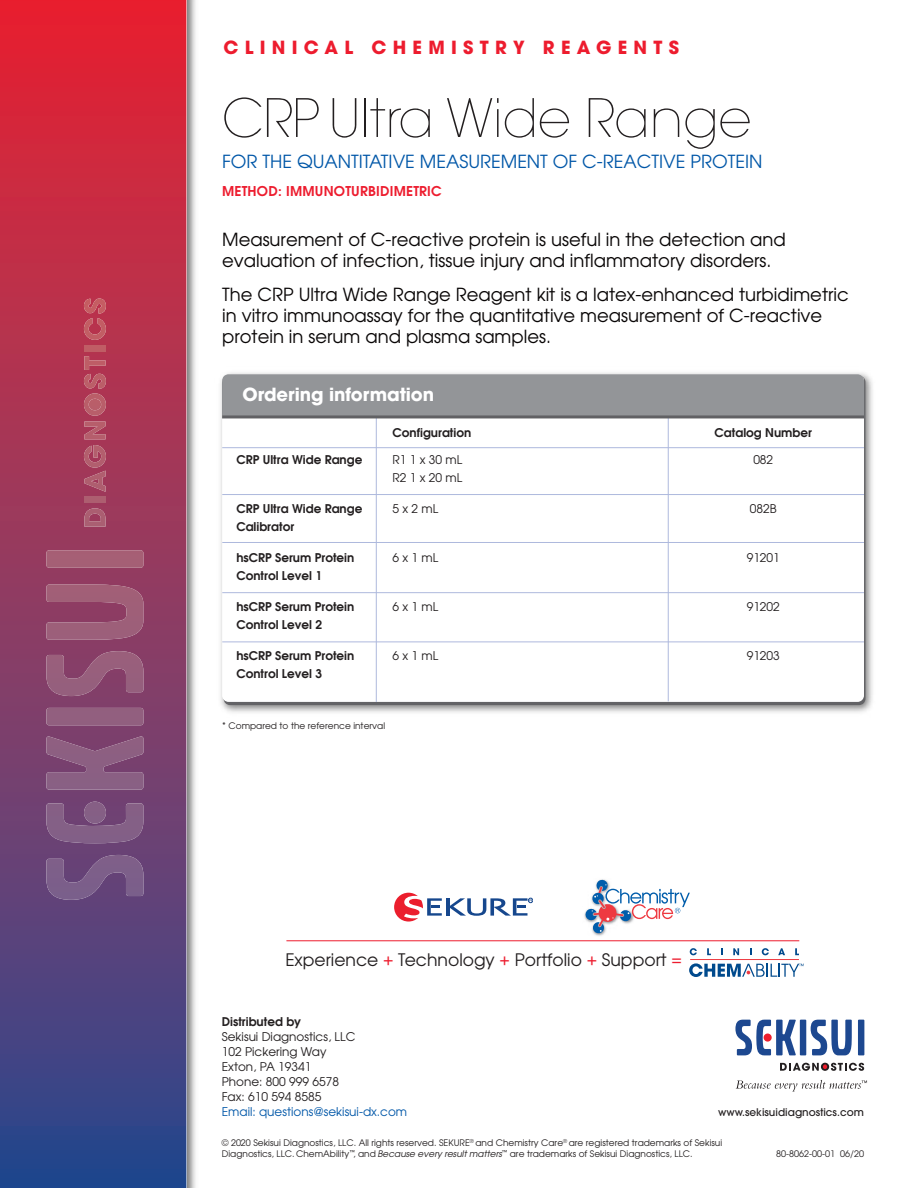
<style>
.page{position:relative;width:918px;height:1188px;background:#fff}
.page>*{position:absolute;margin:0;border:0;box-sizing:border-box;transform-origin:0 0}
.t1{font:200 52.5px "Avant Garde";color:#231f20}
.t2{font:18px/21px "Avant Garde";color:#080505}
.t3{font:18px "Avant Garde";color:#0157a8}
.t4{font:700 18px "Avant Garde";letter-spacing:.35em;color:#ed1c2e}
.t5{font:700 18px "Avant Garde";letter-spacing:-.005em;color:#fff}
.t6{font:17.25px "Avant Garde";color:#231f20}
.t7{font:600 13.5px "Avant Garde";letter-spacing:.015em;color:#ed1c2e}
.t8{font:600 12px "Avant Garde";color:#231f20}
.t9{font:12px "Avant Garde";color:#231f20}
.t10{font:12px "Avant Garde";color:#0157a8}
.t11{font:500 10.5px "Avant Garde";color:#231f20}
.t12{font:9px/11.2px "Avant Garde";color:#231f20}
.s1{color:#ed1c2e}
.s2{font-style:italic}
</style>
<div class="page">
<svg style="left:736px;top:1080px;width:131px;height:11px"></svg>
<div style="left:800px;top:1020px;width:6px;height:35px;background:#1d4890"></div>
<div style="left:858px;top:1020px;width:6px;height:35px;background:#1d4890"></div>
<svg style="left:811px;top:1020px;width:41px;height:35px"></svg>
<svg style="left:735px;top:1020px;width:61px;height:35px"></svg>
<div style="left:764px;top:1034px;width:8px;height:8px;background:#ed1e2d;border-radius:50%"></div>
<svg style="left:780px;top:1063px;width:84px;height:8px"></svg>
<img style="left:220px;top:372px;width:653px;height:341px">
<div style="left:222px;top:374px;width:642px;height:328px;background:#fff;border-radius:6px"></div>
<hr style="left:222px;top:447px;width:642px;height:1px;background:#aeb9dd">
<hr style="left:668px;top:417px;width:1px;height:284px;background:#aeb9dd">
<hr style="left:376px;top:417px;width:1px;height:285px;background:#aeb9dd">
<hr style="left:222px;top:494px;width:642px;height:1px;background:#aeb9dd">
<hr style="left:222px;top:542px;width:642px;height:1px;background:#aeb9dd">
<hr style="left:222px;top:592px;width:642px;height:1px;background:#aeb9dd">
<hr style="left:222px;top:642px;width:642px;height:1px;background:#aeb9dd">
<svg style="left:222px;top:374px;width:642px;height:44px;background:#909295"></svg>
<img style="left:186px;top:0;width:10px;height:1188px">
<svg style="left:0;top:0;width:186px;height:1188px;background:#8e375f"></svg>
<div style="left:46px;top:708px;width:97px;height:17px;background:#925f7f;border-radius:3px"></div>
<div style="left:46px;top:550px;width:97px;height:18px;background:#a65f75;border-radius:3px"></div>
<svg style="left:46px;top:855px;width:97px;height:45px;background:#745483"></svg>
<svg style="left:46px;top:651px;width:97px;height:45px;background:#905375"></svg>
<svg style="left:46px;top:585px;width:97px;height:55px;background:#995472"></svg>
<svg style="left:46px;top:736px;width:97px;height:54px;background:#86577d"></svg>
<svg style="left:46px;top:803px;width:97px;height:40px;background:#7d5680"></svg>
<div style="left:84px;top:802px;width:22px;height:22px;background:#855f85;border-radius:50%"></div>
<svg style="left:84px;top:508px;width:22px;height:19px"></svg>
<div style="left:84px;top:497px;width:22px;height:5px;background:#ad5e70"></div>
<svg style="left:84px;top:445px;width:22px;height:47px"></svg>
<svg style="left:84px;top:422px;width:22px;height:17px"></svg>
<svg style="left:84px;top:356px;width:22px;height:60px"></svg>
<div style="left:84px;top:346px;width:22px;height:5px;background:#c05d65"></div>
<svg style="left:84px;top:299px;width:22px;height:41px"></svg>
<hr style="left:446px;top:898px;width:3px;height:18px;background:#16478d">
<svg style="left:394px;top:893px;width:48px;height:29px"></svg>
<svg style="left:449px;top:898px;width:84px;height:18px"></svg>
<hr style="left:286px;top:940px;width:513px;height:1px;background:#ed1c2e">
<img style="left:584px;top:913px;width:20px;height:23px">
<svg style="left:585px;top:879px;width:105px;height:55px"></svg>
<hr style="left:690px;top:959px;width:109px;height:1px;background:#ee3a41">
<svg style="left:690px;top:948px;width:7px;height:7px"></svg>
<svg style="left:707px;top:948px;width:4px;height:7px"></svg>
<svg style="left:721px;top:948px;width:2px;height:7px"></svg>
<svg style="left:733px;top:948px;width:6px;height:7px"></svg>
<svg style="left:762px;top:948px;width:7px;height:7px"></svg>
<svg style="left:778px;top:948px;width:7px;height:7px"></svg>
<svg style="left:795px;top:948px;width:4px;height:7px"></svg>
<svg style="left:689px;top:963px;width:115px;height:14px"></svg>
<p class="t4" style="left:223px;top:40px;width:457px">CLINICAL CHEMISTRY REAGENTS</p>
<p class="t1" style="left:222px;top:98px;width:531px">CRP Ultra Wide Range</p>
<p class="t3" style="left:222px;top:154px;width:542px">FOR THE QUANTITATIVE MEASUREMENT OF C-REACTIVE PROTEIN</p>
<p class="t7" style="left:222px;top:186px;width:221px">METHOD: IMMUNOTURBIDIMETRIC</p>
<p class="t2" style="left:222px;top:231px;width:565px">Measurement of C-reactive protein is useful in the detection and evaluation of infection, tissue injury and inflammatory disorders.</p>
<p class="t2" style="left:222px;top:286px;width:628px">The CRP Ultra Wide Range Reagent kit is a latex-enhanced turbidimetric in vitro immunoassay for the quantitative measurement of C-reactive protein in serum and plasma samples.</p>
<p class="t5" style="left:242px;top:388px;width:193px">Ordering information</p>
<p class="t8" style="left:393px;top:429px;width:80px">Configuration</p>
<p class="t8" style="left:715px;top:429px;width:99px">Catalog Number</p>
<p class="t8" style="left:236px;top:456px;width:128px">CRP Ultra Wide Range</p>
<p class="t9" style="left:393px;top:456px;width:71px">R1 1 x 30 mL</p>
<p class="t9" style="left:753px;top:456px;width:21px">082</p>
<p class="t9" style="left:393px;top:474px;width:71px">R2 1 x 20 mL</p>
<p class="t8" style="left:236px;top:505px;width:128px">CRP Ultra Wide Range</p>
<p class="t9" style="left:393px;top:505px;width:47px">5 x 2 mL</p>
<p class="t9" style="left:750px;top:505px;width:28px">082B</p>
<p class="t8" style="left:236px;top:523px;width:59px">Calibrator</p>
<p class="t8" style="left:236px;top:554px;width:120px">hsCRP Serum Protein</p>
<p class="t9" style="left:393px;top:554px;width:47px">6 x 1 mL</p>
<p class="t9" style="left:747px;top:554px;width:35px">91201</p>
<p class="t8" style="left:236px;top:572px;width:87px">Control Level 1</p>
<p class="t8" style="left:236px;top:602px;width:120px">hsCRP Serum Protein</p>
<p class="t9" style="left:393px;top:602px;width:47px">6 x 1 mL</p>
<p class="t9" style="left:747px;top:602px;width:35px">91202</p>
<p class="t8" style="left:236px;top:620px;width:87px">Control Level 2</p>
<p class="t8" style="left:236px;top:651px;width:120px">hsCRP Serum Protein</p>
<p class="t9" style="left:393px;top:651px;width:47px">6 x 1 mL</p>
<p class="t9" style="left:747px;top:651px;width:35px">91203</p>
<p class="t8" style="left:236px;top:669px;width:87px">Control Level 3</p>
<p class="t12" style="left:222px;top:721px;width:164px">* Compared to the reference interval</p>
<p class="t6" style="left:285px;top:953px;width:398px">Experience <span class="s1">+</span> Technology <span class="s1">+</span> Portfolio <span class="s1">+</span> Support <span class="s1">=</span></p>
<p class="t8" style="left:222px;top:1017px;width:81px">Distributed by</p>
<p class="t9" style="left:222px;top:1032px;width:135px">Sekisui Diagnostics, LLC</p>
<p class="t9" style="left:222px;top:1047px;width:106px">102 Pickering Way</p>
<p class="t9" style="left:222px;top:1062px;width:91px">Exton, PA 19341</p>
<p class="t9" style="left:222px;top:1077px;width:119px">Phone: 800 999 6578</p>
<p class="t9" style="left:222px;top:1092px;width:101px">Fax: 610 594 8585</p>
<p class="t10" style="left:222px;top:1107px;width:187px">Email: questions@sekisui-dx.com</p>
<p class="t11" style="left:718px;top:1109px;width:147px">www.sekisuidiagnostics.com</p>
<p class="t12" style="left:776px;top:1149px;width:89px">80-8062-00-01 06/20</p>
<p class="t12" style="left:222px;top:1138px;width:502px">© 2020 Sekisui Diagnostics, LLC. All rights reserved. SEKURE<sup>®</sup> and Chemistry Care<sup>®</sup> are registered trademarks of Sekisui<br>Diagnostics, LLC. ChemAbility<sup>™</sup>, and <span class="s2">Because every result matters</span><sup>™</sup> are trademarks of Sekisui Diagnostics, LLC.</p>
</div>
